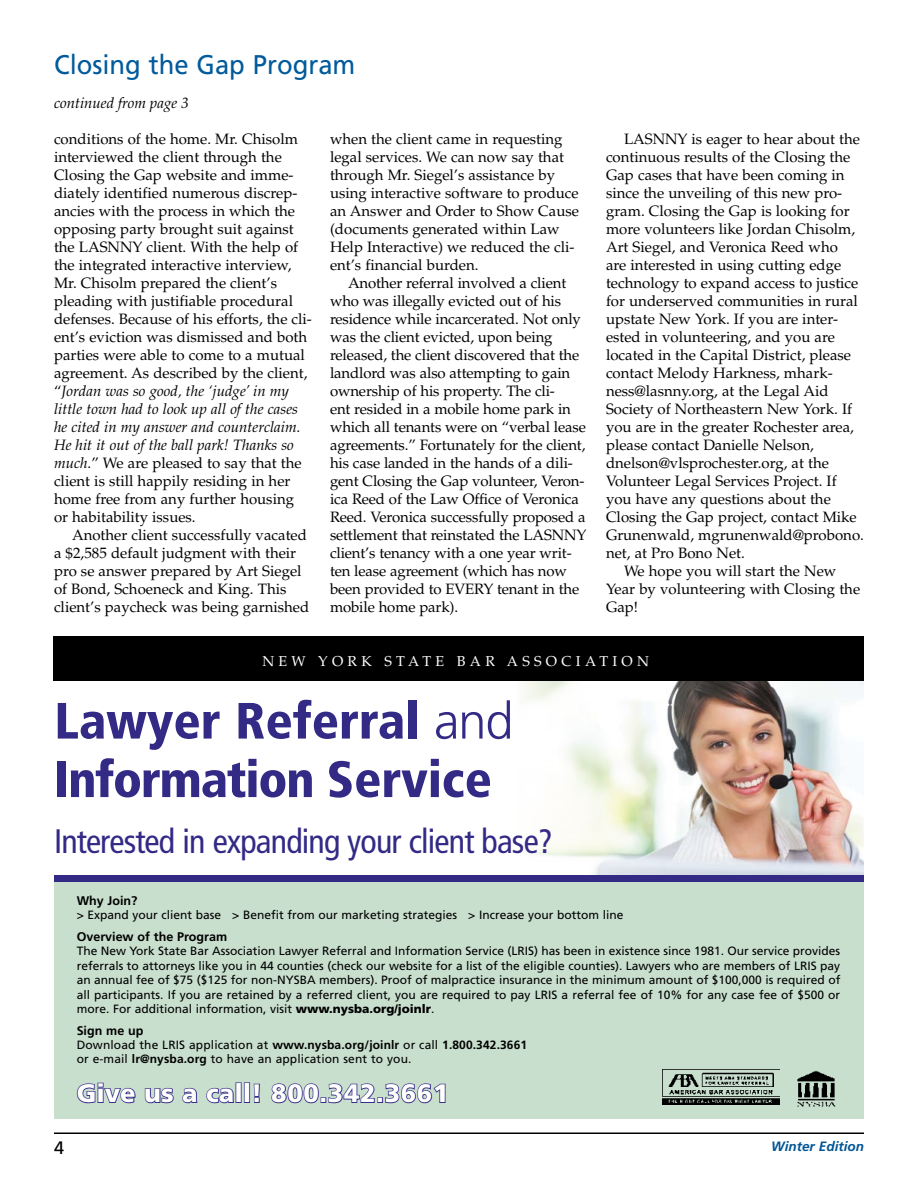
<style>
.page{position:relative;width:918px;height:1188px;background:#fff}
.page>*{position:absolute;margin:0;border:0;box-sizing:border-box;transform-origin:0 0}
.t1{font:900 condensed 51px/58.5px "Frutiger";color:#332a86}
.t2{font:condensed 33.9px "Frutiger";letter-spacing:-.025em;color:#332a86}
.t3{font:27px "Frutiger";color:#005a9c;scale:.95 1}
.t4{font:900 25.35px "Frutiger";letter-spacing:.01em;color:#fff}
.t5{font:18px "Frutiger";color:#000}
.t6{font:15px/18px "Palatino";color:#000}
.t7{font:italic 15px "Palatino";color:#000}
.t8{font:14.25px "Palatino";letter-spacing:.3em;color:#fff}
.t9{font:italic 700 13.5px "Frutiger";color:#005596}
.t10{font:700 12.6px "Frutiger";color:#000}
.t11{font:12px/14.4px "Frutiger";color:#000;text-align:justify}
.s1{font-style:italic}
.s2{font-weight:300;font-stretch:normal}
.s3{font-weight:900}
.s4{font-weight:700}
</style>
<div class="page">
<hr style="left:54px;top:1132px;width:810px;height:2px;background:#000">
<img style="left:516px;top:681px;width:348px;height:195px">
<div style="left:54px;top:636px;width:810px;height:45px;background:#000"></div>
<div style="left:54px;top:879px;width:810px;height:240px;background:#c3dcc9"></div>
<div style="left:54px;top:876px;width:810px;height:6px;background:#332a86"></div>
<svg style="left:76px;top:1082px;width:60px;height:22px"></svg>
<svg style="left:144px;top:1087px;width:30px;height:17px"></svg>
<svg style="left:182px;top:1087px;width:16px;height:17px"></svg>
<svg style="left:206px;top:1087px;width:28px;height:17px"></svg>
<div style="left:235px;top:1082px;width:7px;height:21px;border:2px solid #332a86"></div>
<div style="left:244px;top:1082px;width:6px;height:21px;border:2px solid #332a86"></div>
<svg style="left:253px;top:1083px;width:7px;height:20px"></svg>
<svg style="left:271px;top:1083px;width:175px;height:21px"></svg>
<img style="left:662px;top:1069px;width:118px;height:36px">
<img style="left:797px;top:1070px;width:39px;height:37px">
<h3 class="t3" style="left:54px;top:49px;width:319px">Closing the Gap Program</h3>
<p class="t7" style="left:54px;top:94px;width:136px">continued from page 3</p>
<p class="t6" style="left:54px;top:130px;width:259px">conditions of the home. Mr. Chisolm interviewed the client through the Closing the Gap website and imme&shy;diately identified numerous discrep&shy;ancies with the process in which the opposing party brought suit against the LASNNY client. With the help of the integrated interactive interview, Mr. Chisolm prepared the client’s pleading with justifiable procedural defenses. Because of his efforts, the cli&shy;ent’s eviction was dismissed and both parties were able to come to a mutual agreement. As described by the client, “<span class="s1">Jordan was so good, the ‘judge’ in my little town had to look up all of the cases he cited in my answer and counterclaim.<br>He hit it out of the ball park! Thanks so much</span>.” We are pleased to say that the client is still happily residing in her home free from any further housing<br>or habitability issues.</p>
<p class="t6" style="left:54px;top:526px;width:257px;text-indent:18px">Another client successfully vacated a $2,585 default judgment with their pro se answer prepared by Art Siegel of Bond, Schoeneck and King. This client’s paycheck was being garnished</p>
<p class="t6" style="left:330px;top:130px;width:251px">when the client came in requesting legal services. We can now say that through Mr. Siegel’s assistance by using interactive software to produce an Answer and Order to Show Cause (documents generated within Law Help Interactive) we reduced the cli&shy;ent’s financial burden.</p>
<p class="t6" style="left:330px;top:274px;width:258px;text-indent:18px">Another referral involved a client who was illegally evicted out of his residence while incarcerated. Not only was the client evicted, upon being released, the client discovered that the landlord was also attempting to gain ownership of his property. The cli-<br>ent resided in a mobile home park in which all tenants were on “verbal lease agreements.” Fortunately for the client, his case landed in the hands of a dili&shy;gent Closing the Gap volunteer, Veron&shy;ica Reed of the Law Office of Veronica Reed. Veronica successfully proposed a settlement that reinstated the LASNNY client’s tenancy with a one year writ&shy;ten lease agreement (which has now been provided to EVERY tenant in the mobile home park).</p>
<p class="t6" style="left:624px;top:130px;width:238px">LASNNY is eager to hear about the</p>
<p class="t6" style="left:606px;top:148px;width:246px">continuous results of the Closing the</p>
<p class="t6" style="left:606px;top:166px;width:240px">Gap cases that have been coming in</p>
<p class="t6" style="left:606px;top:184px;width:238px">since the unveiling of this new pro-</p>
<p class="t6" style="left:606px;top:202px;width:245px">gram. Closing the Gap is looking for</p>
<p class="t6" style="left:606px;top:220px;width:251px">more volunteers like Jordan Chisolm,</p>
<p class="t6" style="left:606px;top:238px;width:234px">Art Siegel, and Veronica Reed who</p>
<p class="t6" style="left:606px;top:256px;width:237px">are interested in using cutting edge</p>
<p class="t6" style="left:606px;top:274px;width:254px">technology to expand access to justice</p>
<p class="t6" style="left:606px;top:292px;width:253px">for underserved communities in rural</p>
<p class="t6" style="left:606px;top:310px;width:234px">upstate New York. If you are inter-</p>
<p class="t6" style="left:606px;top:328px;width:230px">ested in volunteering, and you are</p>
<p class="t6" style="left:606px;top:346px;width:247px">located in the Capital District, please</p>
<p class="t6" style="left:606px;top:364px;width:228px">contact Melody Harkness, mhark-</p>
<p class="t6" style="left:606px;top:382px;width:224px">ness@lasnny.org, at the Legal Aid</p>
<p class="t6" style="left:606px;top:400px;width:248px">Society of Northeastern New York. If</p>
<p class="t6" style="left:606px;top:418px;width:249px">you are in the greater Rochester area,</p>
<p class="t6" style="left:606px;top:436px;width:209px">please contact Danielle Nelson,</p>
<p class="t6" style="left:606px;top:454px;width:224px">dnelson@vlsprochester.org, at the</p>
<p class="t6" style="left:606px;top:472px;width:232px">Volunteer Legal Services Project. If</p>
<p class="t6" style="left:606px;top:490px;width:226px">you have any questions about the</p>
<p class="t6" style="left:606px;top:508px;width:252px">Closing the Gap project, contact Mike</p>
<p class="t6" style="left:606px;top:526px;width:259px">Grunenwald, mgrunenwald@probono.</p>
<p class="t6" style="left:606px;top:544px;width:140px">net, at Pro Bono Net.</p>
<p class="t6" style="left:624px;top:562px;width:214px">We hope you will start the New</p>
<p class="t6" style="left:606px;top:580px;width:256px">Year by volunteering with Closing the</p>
<p class="t6" style="left:606px;top:598px;width:34px">Gap!</p>
<p class="t8" style="left:262px;top:653px;width:388px">NEW YORK STATE BAR ASSOCIATION</p>
<h1 class="t1" style="left:54px;top:691px;width:461px">Lawyer Referral <span class="s2">and<br></span>Information Service</h1>
<h2 class="t2" style="left:54px;top:822px;width:500px">Interested in expanding your client base?</h2>
<p class="t10" style="left:77px;top:893px;width:62px">Why Join?</p>
<p class="t11" style="left:77px;top:908px;width:548px">&gt; Expand your client base &gt; Benefit from our marketing strategies &gt; Increase your bottom line</p>
<p class="t10" style="left:77px;top:929px;width:152px">Overview of the Program</p>
<p class="t11" style="left:77px;top:944px;width:765px">The New York State Bar Association Lawyer Referral and Information Service (LRIS) has been in existence since 1981. Our service provides referrals to attorneys like you in 44 counties (check our website for a list of the eligible counties). Lawyers who are members of LRIS pay an annual fee of $75 ($125 for non-NYSBA members). Proof of malpractice insurance in the minimum amount of $100,000 is required of all participants. If you are retained by a referred client, you are required to pay LRIS a referral fee of 10% for any case fee of $500 or more. For additional information, visit <span class="s3">www.nysba.org/joinlr</span>.</p>
<p class="t10" style="left:77px;top:1023px;width:68px">Sign me up</p>
<p class="t11" style="left:77px;top:1038px;width:452px">Download the LRIS application at <span class="s4">www.nysba.org/joinlr</span> or call <span class="s4">1.800.342.3661 </span>or e-mail <span class="s4">lr@nysba.org</span> to have an application sent to you.</p>
<h3 class="t4" style="left:77px;top:1078px;width:373px">Give us a call! 800.342.3661</h3>
<p class="t5" style="left:54px;top:1137px;width:12px">4</p>
<p class="t9" style="left:771px;top:1139px;width:94px">Winter Edition</p>
</div>
